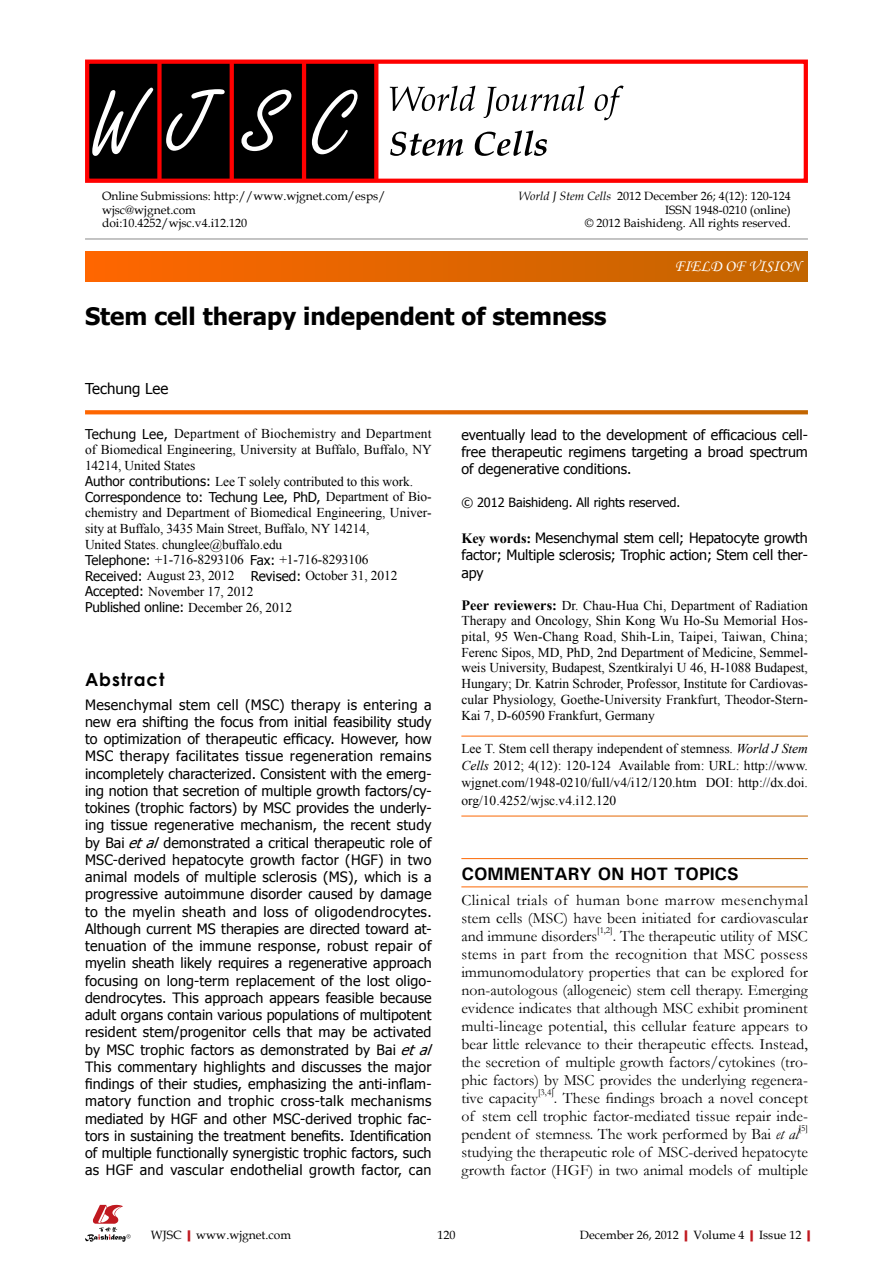
<style>
.page{position:relative;width:893px;height:1263px;background:#fff}
.page>*{position:absolute;margin:0;border:0;box-sizing:border-box;transform-origin:0 0}
.t1{font:700 24px "Tahoma";color:#000}
.t2{font:700 18px "Univers";color:#000}
.t3{font:700 18px "Century Gothic";letter-spacing:.05em;color:#000}
.t4{font:16.5px "Monotype Corsiva";color:#fff}
.t5{font:15.75px/18px "Garamond";color:#000;text-align:justify}
.t6{font:15px "Tahoma";color:#000}
.t7{font:14.25px/17.2px "Tahoma";letter-spacing:.005em;color:#000;text-align:justify}
.t8{font:13.5px/15.8px "Times New Roman";letter-spacing:-.005em;color:#000}
.t9{font:13.5px "Tahoma";letter-spacing:-.01em;color:#000}
.t10{font:12.75px "Tahoma";letter-spacing:-.005em;color:#000}
.t11{font:12px/13.5px "Book Antiqua";color:#000}
.t12{font:9.15px "Garamond";color:#000}
.s1{font-style:italic}
.s2{font-family:"Tahoma"}
.s3{font-family:"Times New Roman"}
.s4{font-family:"Times New Roman";font-weight:700}
.s5{font-weight:700;font-size:14.25px}
.s6{font-weight:700;color:#c01920}
</style>
<div class="page">
<hr style="left:85px;top:239px;width:723px;height:1px;background:#898989">
<div style="left:85px;top:252px;width:723px;height:29px;background:linear-gradient(to right,#f60,#c16500)"></div>
<svg style="left:85px;top:410px;width:723px;height:4px;background:#e16c0b"></svg>
<svg style="left:85px;top:1205px;width:46px;height:37px"></svg>
<div style="left:87px;top:61px;width:289px;height:121px;background:#000"></div>
<div style="left:157px;top:61px;width:5px;height:121px;background:#f00"></div>
<svg style="left:230px;top:65px;width:4px;height:113px"></svg>
<hr style="left:302px;top:61px;width:4px;height:121px;background:#f00">
<svg style="left:374px;top:65px;width:4px;height:113px"></svg>
<div style="left:85px;top:60px;width:723px;height:123px;border:4px solid #f00"></div>
<svg style="left:312px;top:90px;width:46px;height:64px"></svg>
<svg style="left:241px;top:90px;width:50px;height:61px"></svg>
<svg style="left:166px;top:89px;width:59px;height:62px"></svg>
<svg style="left:92px;top:88px;width:61px;height:68px"></svg>
<svg style="left:390px;top:86px;width:234px;height:34px"></svg>
<svg style="left:390px;top:130px;width:157px;height:26px"></svg>
<p class="t11" style="left:102px;top:189px;width:285px">Online Submissions: http://www.wjgnet.com/esps/ wjsc@wjgnet.com<br>doi:10.4252/wjsc.v4.i12.120</p>
<p class="t11" style="left:519px;top:189px;width:274px;text-align:right"><span class="s1">World J Stem Cells</span> 2012 December 26; 4(12): 120-124<br>ISSN 1948-0210 (online)<br>© 2012 Baishideng. All rights reserved.</p>
<h1 class="t1" style="left:85px;top:299px;width:523px">Stem cell therapy independent of stemness</h1>
<p class="t6" style="left:85px;top:379px;width:85px">Techung Lee</p>
<p class="t4" style="left:674px;top:256px;width:128px">FIELD OF VISION</p>
<p class="t8" style="left:85px;top:426px;width:348px"><span class="s2">Techung Lee,</span> Department of Biochemistry and Department of Biomedical Engineering, University at Buffalo, Buffalo, NY 14214, United States<br><span class="s2">Author contributions:</span> Lee T solely contributed to this work.</p>
<p class="t9" style="left:85px;top:488px;width:348px">Correspondence to: Techung Lee, PhD, <span class="s3">Department of Bio-</span></p>
<p class="t8" style="left:85px;top:505px;width:348px">chemistry and Department of Biomedical Engineering, Univer&shy;sity at Buffalo, 3435 Main Street, Buffalo, NY 14214,<br>United States. chunglee@buffalo.edu<br><span class="s2">Telephone:</span> +1-716-8293106 <span class="s2">Fax:</span> +1-716-8293106<br><span class="s2">Received:</span> August 23, 2012 <span class="s2">Revised:</span> October 31, 2012<br><span class="s2">Accepted:</span> November 17, 2012</p>
<p class="t9" style="left:85px;top:598px;width:209px">Published online: <span class="s3">December 26, 2012</span></p>
<p class="t3" style="left:85px;top:665px;width:81px">Abstract</p>
<p class="t7" style="left:85px;top:695px;width:353px;text-align:left">Mesenchymal stem cell (MSC) therapy is entering a new era shifting the focus from initial feasibility study to optimization of therapeutic efficacy. However, how MSC therapy facilitates tissue regeneration remains incompletely characterized. Consistent with the emerg&shy;ing notion that secretion of multiple growth factors/cy&shy;tokines (trophic factors) by MSC provides the underly&shy;ing tissue regenerative mechanism, the recent study by Bai <span class="s1">etal</span>demonstrated a critical therapeutic role of MSC-derived hepatocyte growth factor (HGF) in two animal models of multiple sclerosis (MS), which is a progressive autoimmune disorder caused by damage to the myelin sheath and loss of oligodendrocytes.<br>Although current MS therapies are directed toward at&shy;tenuation of the immune response, robust repair of myelin sheath likely requires a regenerative approach focusing on long-term replacement of the lost oligo&shy;dendrocytes. This approach appears feasible because adult organs contain various populations of multipotent resident stem/progenitor cells that may be activated by MSC trophic factors as demonstrated by Bai <span class="s1">etal </span>This commentary highlights and discusses the major findings of their studies, emphasizing the anti-inflam&shy;matory function and trophic cross-talk mechanisms mediated by HGF and other MSC-derived trophic fac&shy;tors in sustaining the treatment benefits. Identification of multiple functionally synergistic trophic factors, such as HGF and vascular endothelial growth factor, can</p>
<p class="t7" style="left:461px;top:425px;width:348px">eventually lead to the development of efficacious cell&shy;free therapeutic regimens targeting a broad spectrum of degenerative conditions.</p>
<p class="t10" style="left:461px;top:494px;width:221px">© 2012 Baishideng. All rights reserved.</p>
<p class="t7" style="left:461px;top:528px;width:348px"><span class="s4">Key words:</span> Mesenchymal stem cell; Hepatocyte growth factor; Multiple sclerosis; Trophic action; Stem cell ther&shy;apy</p>
<p class="t8" style="left:461px;top:597px;width:348px;text-align:justify"><span class="s5">Peer reviewers:</span> Dr. Chau-Hua Chi, Department of Radiation Therapy and Oncology, Shin Kong Wu Ho-Su Memorial Hos&shy;pital, 95 Wen-Chang Road, Shih-Lin, Taipei, Taiwan, China; Ferenc Sipos, MD, PhD, 2nd Department of Medicine, Semmel&shy;weis University, Budapest, Szentkiralyi U 46, H-1088 Budapest, Hungary; Dr. Katrin Schroder, Professor, Institute for Cardiovas&shy;cular Physiology, Goethe-University Frankfurt, Theodor-Stern-Kai 7, D-60590 Frankfurt, Germany</p>
<p class="t8" style="left:461px;top:739px;width:348px;line-height:17.2px;text-align:justify">Lee T. Stem cell therapy independent of stemness. <span class="s1">World J Stem Cells</span> 2012; 4(12): 120-124 Available from: URL: http://www. wjgnet.com/1948-0210/full/v4/i12/120.htm DOI: http://dx.doi. org/10.4252/wjsc.v4.i12.120</p>
<p class="t2" style="left:461px;top:862px;width:279px">COMMENTARY ON HOT TOPICS</p>
<p class="t5" style="left:461px;top:890px;width:348px">Clinical trials of human bone marrow mesenchymal stem cells (MSC) have been initiated for cardiovascular and immune disorders</p>
<p class="t12" style="left:597px;top:924px;width:17px">[1,2]</p>
<p class="t5" style="left:461px;top:926px;width:348px;text-indent:151px">. The therapeutic utility of MSC stems in part from the recognition that MSC possess immunomodulatory properties that can be explored for non-autologous (allogeneic) stem cell therapy. Emerging evidence indicates that although MSC exhibit prominent multi-lineage potential, this cellular feature appears to bear little relevance to their therapeutic effects. Instead, the secretion of multiple growth factors/cytokines (tro&shy;phic factors) by MSC provides the underlying regenera&shy;tive capacity</p>
<p class="t12" style="left:538px;top:1086px;width:17px">[3,4]</p>
<p class="t5" style="left:461px;top:1088px;width:348px;text-indent:93px">. These findings broach a novel concept of stem cell trophic factor-mediated tissue repair inde&shy;pendent of stemness. The work performed by Bai <span class="s1">et al</span></p>
<p class="t12" style="left:799px;top:1122px;width:11px">[5]</p>
<p class="t5" style="left:461px;top:1142px;width:348px">studying the therapeutic role of MSC-derived hepatocyte growth factor (HGF) in two animal models of multiple</p>
<p class="t11" style="left:151px;top:1227px;width:141px">WJSC<span class="s6">|</span>www.wjgnet.com</p>
<p class="t11" style="left:437px;top:1227px;width:19px">120</p>
<p class="t11" style="left:580px;top:1227px;width:237px">December 26, 2012<span class="s6">|</span>Volume 4<span class="s6">|</span>Issue 12<span class="s6">|</span></p>
</div>
